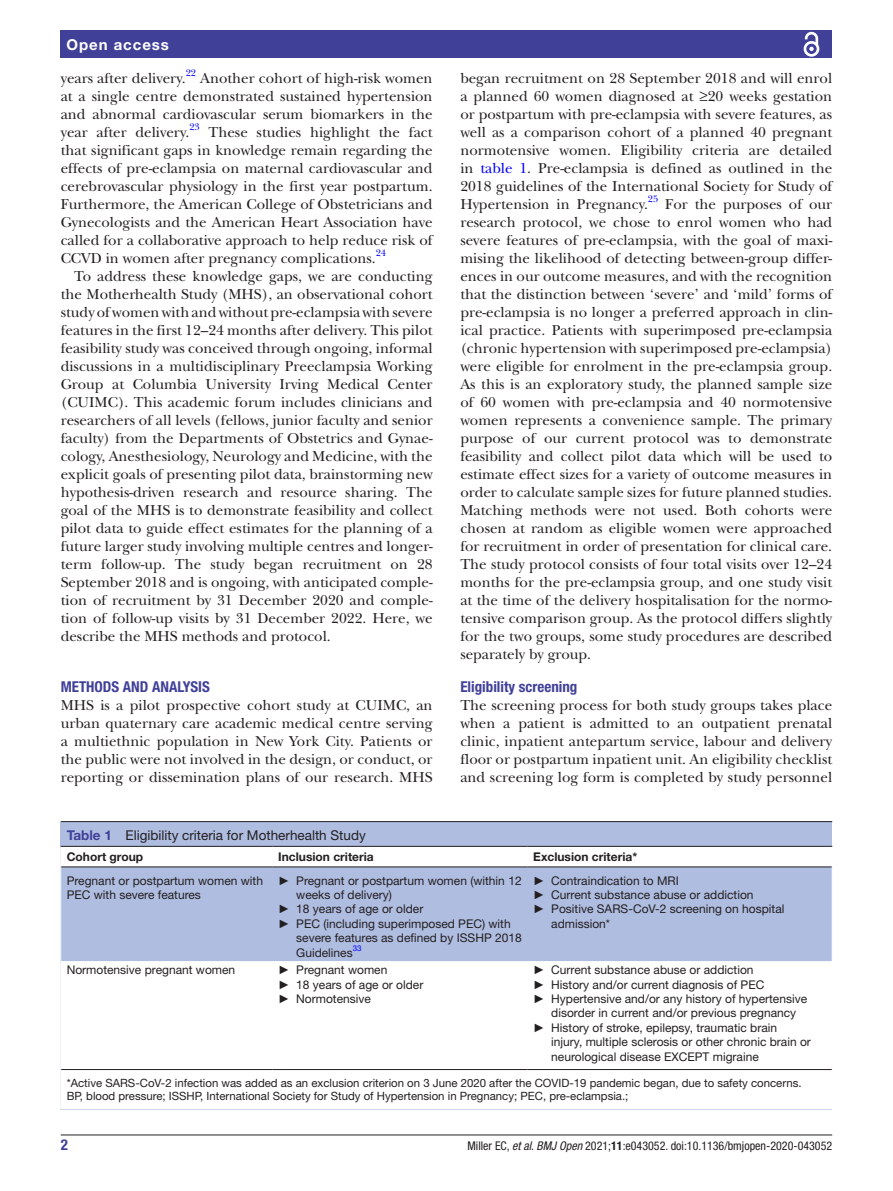
<style>
.page{position:relative;width:893px;height:1191px;background:#fff}
.page>*{position:absolute;margin:0;border:0;box-sizing:border-box;transform-origin:0 0}
.t1{font:15px/18px "New Baskerville";color:#231f20;text-align:justify}
.t2{font:700 condensed 15px "Helvetica Neue LT Std";color:#414099}
.t3{font:700 15px "Helvetica Neue LT Std";letter-spacing:.065em;color:#fff}
.t4{font:13.5px "Helvetica Neue LT Std";color:#231f20}
.t5{font:12px/14.4px "Helvetica Neue LT Std";color:#231f20}
.t6{font:condensed 12px "Helvetica Neue LT Std";color:#231f20}
.t7{font:700 12px "Helvetica Neue LT Std";color:#231f20}
.t8{font:11.4px/13.6px "Helvetica Neue LT Std";color:#231f20}
.t9{font:9.9px "New Baskerville";color:#00f}
.t10{font:7.95px "Helvetica Neue LT Std";color:#00f}
.s1{color:#00f}
.s2{font-weight:700;color:#414099}
.s3{font-family:"Arial"}
.s4{font-style:italic}
.s5{font-weight:700}
</style>
<div class="page">
<hr style="left:61px;top:1134px;width:771px;height:1px;background:#231f20">
<div style="left:61px;top:31px;width:771px;height:27px;background:#414099"></div>
<svg style="left:803px;top:31px;width:17px;height:26px"></svg>
<div style="left:61px;top:822px;width:771px;height:287px;background:#afbde1"></div>
<hr style="left:61px;top:821px;width:771px;height:1px;background:#231f20">
<div style="left:61px;top:847px;width:771px;height:262px;background:#fff"></div>
<svg style="left:61px;top:867px;width:771px;height:94px"></svg>
<hr style="left:61px;top:846px;width:211px;height:1px;background:#231f20">
<hr style="left:61px;top:866px;width:211px;height:1px;background:#231f20">
<hr style="left:272px;top:846px;width:255px;height:1px;background:#231f20">
<hr style="left:272px;top:866px;width:255px;height:1px;background:#231f20">
<hr style="left:527px;top:846px;width:305px;height:1px;background:#231f20">
<hr style="left:527px;top:866px;width:305px;height:1px;background:#231f20">
<hr style="left:61px;top:1069px;width:211px;height:1px;background:#231f20">
<hr style="left:272px;top:1069px;width:255px;height:1px;background:#231f20">
<hr style="left:527px;top:1069px;width:305px;height:1px;background:#231f20">
<svg style="left:60px;top:846px;width:1px;height:21px"></svg>
<hr style="left:67px;top:1086px;width:765px;height:1px;background:#fff">
<hr style="left:67px;top:1099px;width:765px;height:2px;background:#fff">
<p class="t3" style="left:66px;top:35px;width:104px">Open access</p>
<p class="t1" style="left:61px;top:69px;width:126px">years after delivery.</p>
<p class="t9" style="left:186px;top:67px;width:12px">22</p>
<p class="t1" style="left:61px;top:69px;width:373px;text-indent:139px">Another cohort of high-risk women at a single centre demonstrated sustained hypertension and abnormal cardiovascular serum biomarkers in the year after delivery.</p>
<p class="t9" style="left:189px;top:121px;width:12px">23</p>
<p class="t1" style="left:61px;top:123px;width:373px;text-indent:148px">These studies highlight the fact that significant gaps in knowledge remain regarding the effects of pre-eclampsia on maternal cardiovascular and cerebrovascular physiology in the first year postpartum.<br>Furthermore, the American College of Obstetricians and Gynecologists and the American Heart Association have called for a collaborative approach to help reduce risk of CCVD in women after pregnancy complications.</p>
<p class="t9" style="left:376px;top:247px;width:12px">24</p>
<p class="t1" style="left:61px;top:267px;width:373px;text-indent:14px">To address these knowledge gaps, we are conducting the Motherhealth Study (MHS), an observational cohort study of women with and without pre-eclampsia with severe features in the first 12–24 months after delivery. This pilot feasibility study was conceived through ongoing, informal discussions in a multidisciplinary Preeclampsia Working Group at Columbia University Irving Medical Center (CUIMC). This academic forum includes clinicians and researchers of all levels (fellows, junior faculty and senior faculty) from the Departments of Obstetrics and Gynae&shy;cology, Anesthesiology, Neurology and Medicine, with the explicit goals of presenting pilot data, brainstorming new hypothesis-driven research and resource sharing. The goal of the MHS is to demonstrate feasibility and collect pilot data to guide effect estimates for the planning of a future larger study involving multiple centres and longer&shy;term follow-up. The study began recruitment on 28<br>September 2018 and is ongoing, with anticipated comple&shy;tion of recruitment by 31 December 2020 and comple&shy;tion of follow-up visits by 31 December 2022. Here, we describe the MHS methods and protocol.</p>
<p class="t2" style="left:61px;top:677px;width:151px">METHODS AND ANALYSIS</p>
<p class="t1" style="left:61px;top:696px;width:373px">MHS is a pilot prospective cohort study at CUIMC, an urban quaternary care academic medical centre serving a multiethnic population in New York City. Patients or the public were not involved in the design, or conduct, or reporting or dissemination plans of our research. MHS</p>
<p class="t1" style="left:460px;top:69px;width:373px">began recruitment on 28 September 2018 and will enrol a planned 60 women diagnosed at ≥20 weeks gestation or postpartum with pre-eclampsia with severe features, as well as a comparison cohort of a planned 40 pregnant normotensive women. Eligibility criteria are detailed in <span class="s1">table 1</span>. Pre-eclampsia is defined as outlined in the 2018 guidelines of the International Society for Study of Hypertension in Pregnancy.</p>
<p class="t9" style="left:648px;top:193px;width:12px">25</p>
<p class="t1" style="left:460px;top:195px;width:373px;text-indent:205px">For the purposes of our research protocol, we chose to enrol women who had severe features of pre-eclampsia, with the goal of maxi&shy;mising the likelihood of detecting between-group differ&shy;ences in our outcome measures, and with the recognition that the distinction between ‘severe’ and ‘mild’ forms of pre-eclampsia is no longer a preferred approach in clin&shy;ical practice. Patients with superimposed pre-eclampsia (chronic hypertension with superimposed pre-eclampsia) were eligible for enrolment in the pre-eclampsia group.<br>As this is an exploratory study, the planned sample size of 60 women with pre-eclampsia and 40 normotensive women represents a convenience sample. The primary purpose of our current protocol was to demonstrate feasibility and collect pilot data which will be used to estimate effect sizes for a variety of outcome measures in order to calculate sample sizes for future planned studies.<br>Matching methods were not used. Both cohorts were chosen at random as eligible women were approached for recruitment in order of presentation for clinical care.<br>The study protocol consists of four total visits over 12–24 months for the pre-eclampsia group, and one study visit at the time of the delivery hospitalisation for the normo&shy;tensive comparison group. As the protocol differs slightly for the two groups, some study procedures are described separately by group.</p>
<p class="t2" style="left:460px;top:677px;width:119px">Eligibility screening</p>
<p class="t1" style="left:460px;top:696px;width:373px">The screening process for both study groups takes place when a patient is admitted to an outpatient prenatal clinic, inpatient antepartum service, labour and delivery floor or postpartum inpatient unit. An eligibility checklist and screening log form is completed by study personnel</p>
<p class="t4" style="left:67px;top:827px;width:300px"><span class="s2">Table 1</span> Eligibility criteria for Motherhealth Study</p>
<p class="t7" style="left:67px;top:849px;width:78px">Cohort group</p>
<p class="t7" style="left:278px;top:849px;width:97px">Inclusion criteria</p>
<p class="t7" style="left:533px;top:849px;width:105px">Exclusion criteria*</p>
<p class="t5" style="left:67px;top:873px;width:198px">Pregnant or postpartum women with<br>PEC with severe features</p>
<p class="t5" style="left:278px;top:873px;width:245px"><span class="s3">►</span> Pregnant or postpartum women (within 12</p>
<p class="t5" style="left:533px;top:873px;width:147px"><span class="s3">►</span> Contraindication to MRI</p>
<p class="t5" style="left:533px;top:887px;width:222px"><span class="s3">►</span> Current substance abuse or addiction</p>
<p class="t5" style="left:533px;top:901px;width:253px"><span class="s3">►</span> Positive SARS-CoV-2 screening on hospital</p>
<p class="t5" style="left:551px;top:916px;width:60px">admission*</p>
<p class="t5" style="left:296px;top:887px;width:97px">weeks of delivery)</p>
<p class="t5" style="left:278px;top:901px;width:147px"><span class="s3">►</span> 18 years of age or older</p>
<p class="t5" style="left:278px;top:916px;width:234px"><span class="s3">►</span> PEC (including superimposed PEC) with</p>
<p class="t5" style="left:296px;top:930px;width:227px">severe features as defined by ISSHP 2018</p>
<p class="t5" style="left:296px;top:945px;width:58px">Guidelines</p>
<p class="t10" style="left:353px;top:943px;width:10px">33</p>
<p class="t5" style="left:67px;top:962px;width:170px">Normotensive pregnant women</p>
<p class="t5" style="left:278px;top:962px;width:147px"><span class="s3">►</span> Pregnant women<br><span class="s3">►</span> 18 years of age or older <span class="s3">►</span> Normotensive</p>
<p class="t5" style="left:533px;top:962px;width:222px"><span class="s3">►</span> Current substance abuse or addiction</p>
<p class="t5" style="left:533px;top:977px;width:233px"><span class="s3">►</span> History and/or current diagnosis of PEC</p>
<p class="t5" style="left:533px;top:991px;width:275px"><span class="s3">►</span> Hypertensive and/or any history of hypertensive</p>
<p class="t5" style="left:551px;top:1005px;width:246px">disorder in current and/or previous pregnancy</p>
<p class="t5" style="left:533px;top:1020px;width:245px"><span class="s3">►</span> History of stroke, epilepsy, traumatic brain</p>
<p class="t5" style="left:551px;top:1034px;width:261px">injury, multiple sclerosis or other chronic brain or</p>
<p class="t5" style="left:551px;top:1049px;width:209px">neurological disease EXCEPT migraine</p>
<p class="t8" style="left:67px;top:1075px;width:736px">*Active SARS-CoV-2 infection was added as an exclusion criterion on 3 June 2020 after the COVID-19 pandemic began, due to safety concerns.<br>BP, blood pressure; ISSHP, International Society for Study of Hypertension in Pregnancy; PEC, pre-eclampsia.;</p>
<p class="t2" style="left:61px;top:1135px;width:9px">2</p>
<p class="t6" style="left:467px;top:1138px;width:366px">Miller EC, <span class="s4">et al</span>. <span class="s4">BMJ Open</span> 2021;<span class="s5">11</span>:e043052. doi:10.1136/bmjopen-2020-043052</p>
</div>
